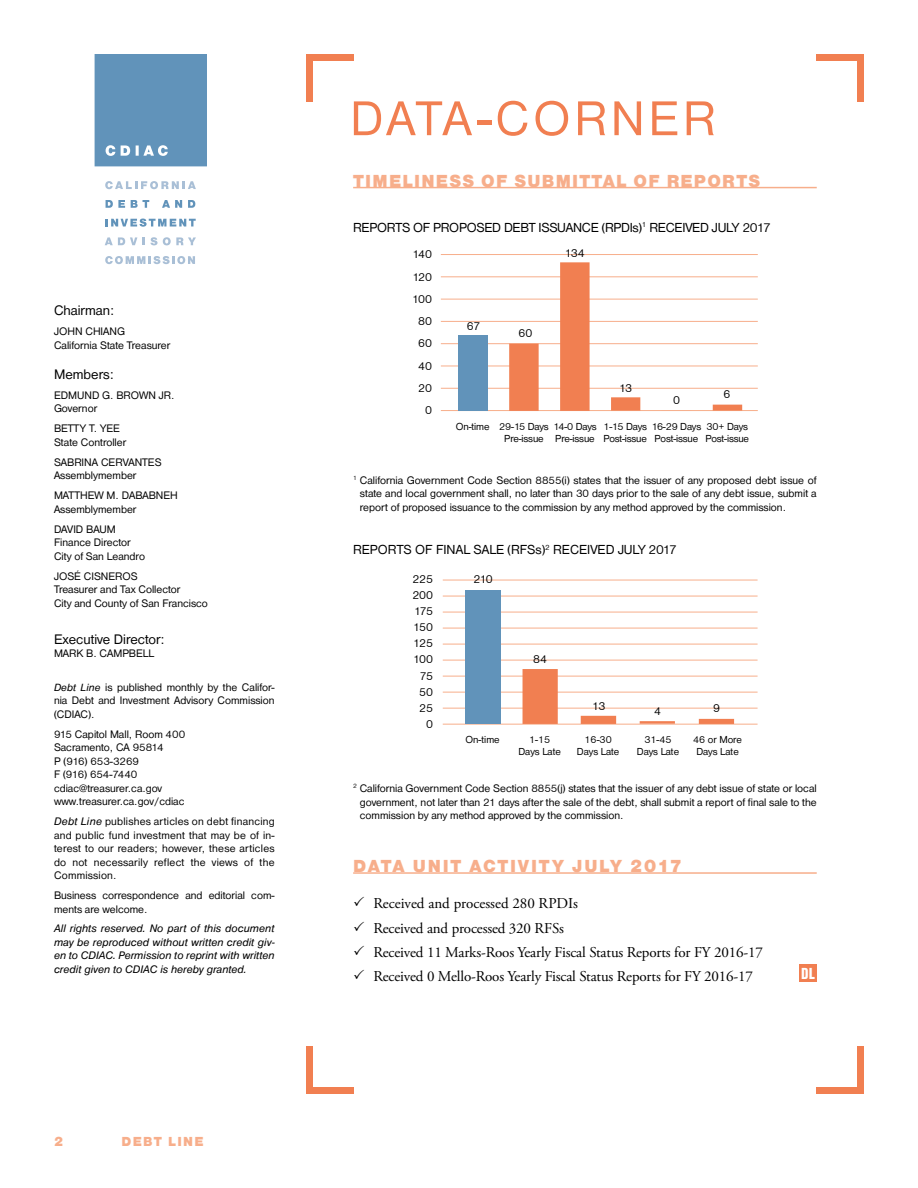
<style>
.page{position:relative;width:918px;height:1188px;background:#fff}
.page>*{position:absolute;margin:0;border:0;box-sizing:border-box;transform-origin:0 0}
.t1{font:50.7px "Nimbus San D";letter-spacing:.075em;color:#f17f51}
.t2{font:18px "Nimbus San D Blac";letter-spacing:.07em;color:#f7ae8b}
.t3{font:18px "Nimbus San D Blac";letter-spacing:.1em;color:#f7ae8b}
.t4{font:16.5px "Nimbus San D Blac Cond";color:#fff}
.t5{font:15px/24.3px "Adobe Garamond Pro";letter-spacing:-.01em;color:#000}
.t6{font:14.25px "Nimbus San D";color:#000}
.t7{font:13.5px "Nimbus San D";letter-spacing:-.02em;color:#000}
.t8{font:13.5px "Nimbus San D";color:#000}
.t9{font:13.5px "Nimbus San D Blac";letter-spacing:.1em;color:#f7ae8b}
.t10{font:12px/16px "Nimbus San D";color:#000}
.t11{font:11.25px/13.5px "Nimbus San D";color:#000}
.t12{font:italic 11.25px/13.5px "Nimbus San D";color:#000;text-align:justify}
.t13{font:10.5px/12.1px "Nimbus San D";letter-spacing:-.01em;color:#000;text-align:center}
.s1{font-style:italic;font-size:10.8px}
.s2{font-style:italic}
</style>
<div class="page">
<div style="left:858px;top:1046px;width:6px;height:48px;background:#f17f51"></div>
<div style="left:817px;top:1087px;width:47px;height:7px;background:#f17f51"></div>
<div style="left:817px;top:54px;width:47px;height:6px;background:#f17f51"></div>
<div style="left:858px;top:54px;width:6px;height:47px;background:#f17f51"></div>
<div style="left:306px;top:54px;width:6px;height:47px;background:#f17f51"></div>
<div style="left:306px;top:54px;width:47px;height:6px;background:#f17f51"></div>
<svg style="left:105px;top:181px;width:91px;height:8px"></svg>
<svg style="left:106px;top:200px;width:19px;height:8px"></svg>
<svg style="left:131px;top:200px;width:18px;height:8px"></svg>
<svg style="left:162px;top:200px;width:20px;height:8px"></svg>
<svg style="left:188px;top:200px;width:7px;height:8px"></svg>
<svg style="left:106px;top:219px;width:90px;height:8px"></svg>
<svg style="left:105px;top:237px;width:32px;height:8px"></svg>
<svg style="left:143px;top:237px;width:2px;height:8px"></svg>
<svg style="left:151px;top:237px;width:45px;height:8px"></svg>
<svg style="left:105px;top:256px;width:90px;height:8px"></svg>
<div style="left:95px;top:54px;width:112px;height:112px;background:#6193ba"></div>
<div style="left:306px;top:1087px;width:47px;height:7px;background:#f17f51"></div>
<div style="left:306px;top:1046px;width:6px;height:48px;background:#f17f51"></div>
<hr style="left:353px;top:187px;width:464px;height:1px;background:#f7ae8b">
<hr style="left:353px;top:872px;width:464px;height:2px;background:#f7ae8b">
<div style="left:799px;top:964px;width:18px;height:18px;background:#f17f51"></div>
<hr style="left:441px;top:254px;width:317px;height:1px;background:#f7ae8b">
<hr style="left:441px;top:410px;width:317px;height:1px;background:#f7ae8b">
<hr style="left:441px;top:343px;width:317px;height:1px;background:#f7ae8b">
<hr style="left:441px;top:299px;width:317px;height:1px;background:#f7ae8b">
<hr style="left:441px;top:388px;width:317px;height:1px;background:#f7ae8b">
<hr style="left:441px;top:276px;width:317px;height:1px;background:#f7ae8b">
<hr style="left:441px;top:366px;width:317px;height:1px;background:#f7ae8b">
<hr style="left:441px;top:321px;width:317px;height:1px;background:#f7ae8b">
<div style="left:458px;top:336px;width:30px;height:75px;background:#6193ba"></div>
<svg style="left:611px;top:397px;width:131px;height:14px"></svg>
<svg style="left:509px;top:262px;width:81px;height:149px"></svg>
<hr style="left:443px;top:724px;width:315px;height:1px;background:#f7ae8b">
<hr style="left:443px;top:628px;width:315px;height:1px;background:#f7ae8b">
<hr style="left:443px;top:676px;width:315px;height:1px;background:#f7ae8b">
<hr style="left:443px;top:580px;width:315px;height:1px;background:#f7ae8b">
<hr style="left:443px;top:596px;width:315px;height:1px;background:#f7ae8b">
<hr style="left:443px;top:612px;width:315px;height:1px;background:#f7ae8b">
<hr style="left:443px;top:644px;width:315px;height:1px;background:#f7ae8b">
<hr style="left:443px;top:660px;width:315px;height:1px;background:#f7ae8b">
<hr style="left:443px;top:692px;width:315px;height:1px;background:#f7ae8b">
<hr style="left:443px;top:708px;width:315px;height:1px;background:#f7ae8b">
<svg style="left:523px;top:669px;width:211px;height:55px"></svg>
<div style="left:466px;top:590px;width:35px;height:134px;background:#6193ba"></div>
<p class="t6" style="left:54px;top:302px;width:62px">Chairman:</p>
<p class="t11" style="left:54px;top:325px;width:118px">JOHN CHIANG<br>California State Treasurer</p>
<p class="t6" style="left:54px;top:366px;width:62px">Members:</p>
<p class="t11" style="left:54px;top:388px;width:122px">EDMUND G. BROWN JR.<br>Governor</p>
<p class="t11" style="left:54px;top:422px;width:74px">BETTY T. YEE<br>State Controller</p>
<p class="t11" style="left:54px;top:455px;width:109px">SABRINA CERVANTES<br>Assemblymember</p>
<p class="t11" style="left:54px;top:489px;width:125px">MATTHEW M. DABABNEH<br>Assemblymember</p>
<p class="t11" style="left:54px;top:522px;width:92px">DAVID BAUM<br>Finance Director<br>City of San Leandro</p>
<p class="t11" style="left:54px;top:569px;width:155px">JOSÉ CISNEROS<br>Treasurer and Tax Collector<br>City and County of San Francisco</p>
<p class="t6" style="left:54px;top:631px;width:112px">Executive Director:</p>
<p class="t11" style="left:54px;top:647px;width:102px">MARK B. CAMPBELL</p>
<p class="t11" style="left:54px;top:680px;width:222px;text-align:justify"><span class="s1">Debt Line</span> is published monthly by the Califor&shy;nia Debt and Investment Advisory Commission (CDIAC).</p>
<p class="t11" style="left:54px;top:727px;width:133px">915 Capitol Mall, Room 400<br>Sacramento, CA 95814<br>P (916) 653-3269<br>F (916) 654-7440 cdiac@treasurer.ca.gov www.treasurer.ca.gov/cdiac</p>
<p class="t11" style="left:54px;top:815px;width:222px;text-align:justify"><span class="s2">Debt Line</span> publishes articles on debt financing and public fund investment that may be of in&shy;terest to our readers; however, these articles do not necessarily reflect the views of the Commission.</p>
<p class="t11" style="left:54px;top:889px;width:222px">Business correspondence and editorial com&shy;ments are welcome.</p>
<p class="t12" style="left:54px;top:922px;width:222px">All rights reserved. No part of this document may be reproduced without written credit giv&shy;en to CDIAC. Permission to reprint with written credit given to CDIAC is hereby granted.</p>
<p class="t9" style="left:54px;top:1134px;width:11px">2</p>
<p class="t9" style="left:122px;top:1134px;width:84px">DEBT LINE</p>
<h1 class="t1" style="left:350px;top:90px;width:367px">DATA-CORNER</h1>
<h2 class="t2" style="left:353px;top:170px;width:409px">TIMELINESS OF SUBMITTAL OF REPORTS</h2>
<p class="t7" style="left:353px;top:220px;width:419px">REPORTS OF PROPOSED DEBT ISSUANCE (RPDIs)<sup>1</sup> RECEIVED JULY 2017</p>
<p class="t10" style="left:412px;top:246px;width:21px">140</p>
<p class="t10" style="left:412px;top:269px;width:21px">120</p>
<p class="t10" style="left:412px;top:291px;width:22px">100</p>
<p class="t10" style="left:418px;top:313px;width:15px">80</p>
<p class="t10" style="left:418px;top:335px;width:15px">60</p>
<p class="t10" style="left:418px;top:358px;width:15px">40</p>
<p class="t10" style="left:418px;top:380px;width:15px">20</p>
<p class="t10" style="left:425px;top:402px;width:8px">0</p>
<p class="t10" style="left:467px;top:318px;width:15px">67</p>
<p class="t10" style="left:518px;top:326px;width:15px">60</p>
<p class="t10" style="left:565px;top:245px;width:21px">134</p>
<p class="t10" style="left:619px;top:380px;width:15px">13</p>
<p class="t10" style="left:673px;top:392px;width:8px">0</p>
<p class="t10" style="left:723px;top:387px;width:8px">6</p>
<p class="t13" style="left:456px;top:421px;width:142px">On-time 29-15 Days 14-0 Days<br>Pre-issue</p>
<p class="t13" style="left:603px;top:421px;width:45px;text-align:left">1-15 Days<br>Post-issue</p>
<p class="t13" style="left:652px;top:421px;width:51px;text-align:left">16-29 Days<br>Post-issue</p>
<p class="t13" style="left:705px;top:421px;width:45px;text-align:left">30+ Days<br>Post-issue</p>
<p class="t13" style="left:555px;top:433px;width:41px">Pre-issue</p>
<p class="t11" style="left:360px;top:473px;width:458px;text-align:justify;text-indent:-7px"><sup>1</sup> California Government Code Section 8855(i) states that the issuer of any proposed debt issue of state and local government shall, no later than 30 days prior to the sale of any debt issue, submit a report of proposed issuance to the commission by any method approved by the commission.</p>
<p class="t8" style="left:353px;top:542px;width:325px">REPORTS OF FINAL SALE (RFSs)<sup>2</sup> RECEIVED JULY 2017</p>
<p class="t10" style="left:412px;top:571px;width:22px;text-align:justify">225<br>200<br>175</p>
<p class="t10" style="left:413px;top:620px;width:21px">150<br>125</p>
<p class="t10" style="left:413px;top:652px;width:22px">100</p>
<p class="t10" style="left:420px;top:668px;width:15px">75</p>
<p class="t10" style="left:419px;top:684px;width:15px">50<br>25</p>
<p class="t10" style="left:426px;top:716px;width:8px">0</p>
<p class="t10" style="left:473px;top:571px;width:21px">210</p>
<p class="t10" style="left:533px;top:651px;width:15px">84</p>
<p class="t10" style="left:592px;top:698px;width:14px">13</p>
<p class="t10" style="left:654px;top:703px;width:8px">4</p>
<p class="t10" style="left:713px;top:701px;width:8px">9</p>
<p class="t13" style="left:465px;top:733px;width:36px">On-time</p>
<p class="t13" style="left:518px;top:733px;width:44px;line-height:12.6px">1-15<br>Days Late</p>
<p class="t13" style="left:577px;top:733px;width:44px;line-height:12.6px">16-30<br>Days Late</p>
<p class="t13" style="left:637px;top:733px;width:44px;line-height:12.6px">31-45<br>Days Late</p>
<p class="t13" style="left:693px;top:733px;width:50px;line-height:12.6px;text-align:left">46 or More<br>Days Late</p>
<p class="t11" style="left:360px;top:782px;width:458px;text-align:justify;text-indent:-7px"><sup>2</sup> California Government Code Section 8855(j) states that the issuer of any debt issue of state or local government, not later than 21 days after the sale of the debt, shall submit a report of final sale to the commission by any method approved by the commission.</p>
<h2 class="t3" style="left:353px;top:856px;width:330px">DATA UNIT ACTIVITY JULY 2017</h2>
<h3 class="t5" style="left:373px;top:892px;width:391px">Received and processed 280 RPDIs<br>Received and processed 320 RFSs<br>Received 11 Marks-Roos Yearly Fiscal Status Reports for FY 2016-17<br>Received 0 Mello-Roos Yearly Fiscal Status Reports for FY 2016-17</h3>
<h3 class="t4" style="left:801px;top:964px;width:15px">DL</h3>
</div>
